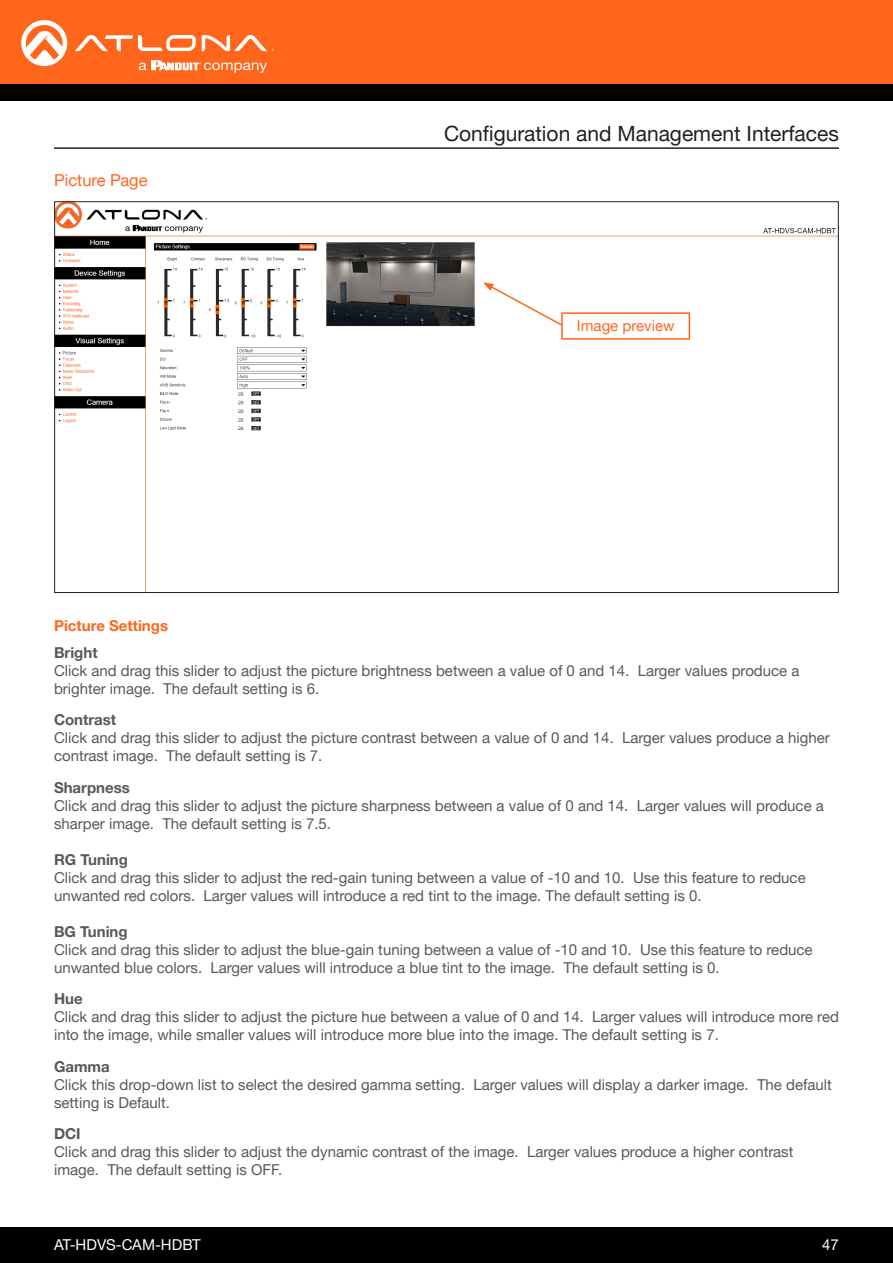
<style>
.page{position:relative;width:893px;height:1263px;background:#fff}
.page>*{position:absolute;margin:0;border:0;box-sizing:border-box;transform-origin:0 0}
.Non_TOC_Section_Head{font:21px "Helvetica Neue LTW1 G";color:#231f20}
.Secondary_Subsection{font:16.5px "Helvetica Neue LTW1 G";color:#ff661c}
.Numbered_Steps{font:15px/18px "Helvetica Neue LTW1 G";color:#57585a}
.t1{font:15px "Helvetica Neue LTW1 G";color:#fff}
.General_Text{font:700 15px "Helvetica Neue LTW1 G";color:#ff661c}
.General_Text-2{font:15px "Helvetica Neue LTW1 G";color:#ff661c}
.s1{font-weight:700}
</style>
<div class="page">
<div style="left:0;top:1227px;width:893px;height:36px;background:#000"></div>
<div style="left:0;top:0;width:893px;height:84px;background:#ff661c"></div>
<div style="left:0;top:84px;width:893px;height:16px;background:#000"></div>
<svg style="left:75px;top:35px;width:121px;height:16px"></svg>
<svg style="left:202px;top:35px;width:72px;height:16px"></svg>
<svg style="left:21px;top:20px;width:46px;height:46px"></svg>
<svg style="left:139px;top:60px;width:128px;height:13px"></svg>
<img style="left:56px;top:203px;width:781px;height:388px">
<hr style="left:54px;top:147px;width:785px;height:2px;background:#231f20">
<svg style="left:483px;top:282px;width:82px;height:46px"></svg>
<div style="left:562px;top:313px;width:127px;height:26px;background:#fff"></div>
<div style="left:561px;top:312px;width:129px;height:28px;border:2px solid #ff661c"></div>
<p class="Secondary_Subsection" style="left:54px;top:170px;width:95px">Picture Page</p>
<p class="General_Text" style="left:54px;top:616px;width:116px">Picture Settings</p>
<p class="Non_TOC_Section_Head" style="left:444px;top:120px;width:396px">Configuration and Management Interfaces</p>
<p class="General_Text-2" style="left:577px;top:317px;width:99px">Image preview</p>
<p class="Numbered_Steps" style="left:54px;top:643px;width:747px"><span class="s1">Bright<br></span>Click and drag this slider to adjust the picture brightness between a value of 0 and 14. Larger values produce a brighter image. The default setting is 6.</p>
<p class="Numbered_Steps" style="left:54px;top:711px;width:777px"><span class="s1">Contrast<br></span>Click and drag this slider to adjust the picture contrast between a value of 0 and 14. Larger values produce a higher contrast image. The default setting is 7.</p>
<p class="Numbered_Steps" style="left:54px;top:778px;width:771px"><span class="s1">Sharpness<br></span>Click and drag this slider to adjust the picture sharpness between a value of 0 and 14. Larger values will produce a sharper image. The default setting is 7.5.</p>
<p class="Numbered_Steps" style="left:54px;top:850px;width:753px"><span class="s1">RG Tuning<br></span>Click and drag this slider to adjust the red-gain tuning between a value of -10 and 10. Use this feature to reduce unwanted red colors. Larger values will introduce a red tint to the image. The default setting is 0.</p>
<p class="Numbered_Steps" style="left:54px;top:922px;width:760px"><span class="s1">BG Tuning<br></span>Click and drag this slider to adjust the blue-gain tuning between a value of -10 and 10. Use this feature to reduce unwanted blue colors. Larger values will introduce a blue tint to the image. The default setting is 0.</p>
<p class="Numbered_Steps" style="left:54px;top:990px;width:786px"><span class="s1">Hue<br></span>Click and drag this slider to adjust the picture hue between a value of 0 and 14. Larger values will introduce more red into the image, while smaller values will introduce more blue into the image. The default setting is 7.</p>
<p class="Numbered_Steps" style="left:54px;top:1057px;width:779px"><span class="s1">Gamma<br></span>Click this drop-down list to select the desired gamma setting. Larger values will display a darker image. The default setting is Default.</p>
<p class="Numbered_Steps" style="left:54px;top:1125px;width:741px"><span class="s1">DCI<br></span>Click and drag this slider to adjust the dynamic contrast of the image. Larger values produce a higher contrast image. The default setting is OFF.</p>
<p class="t1" style="left:54px;top:1235px;width:148px">AT-HDVS-CAM-HDBT</p>
<p class="t1" style="left:822px;top:1235px;width:18px">47</p>
</div>
